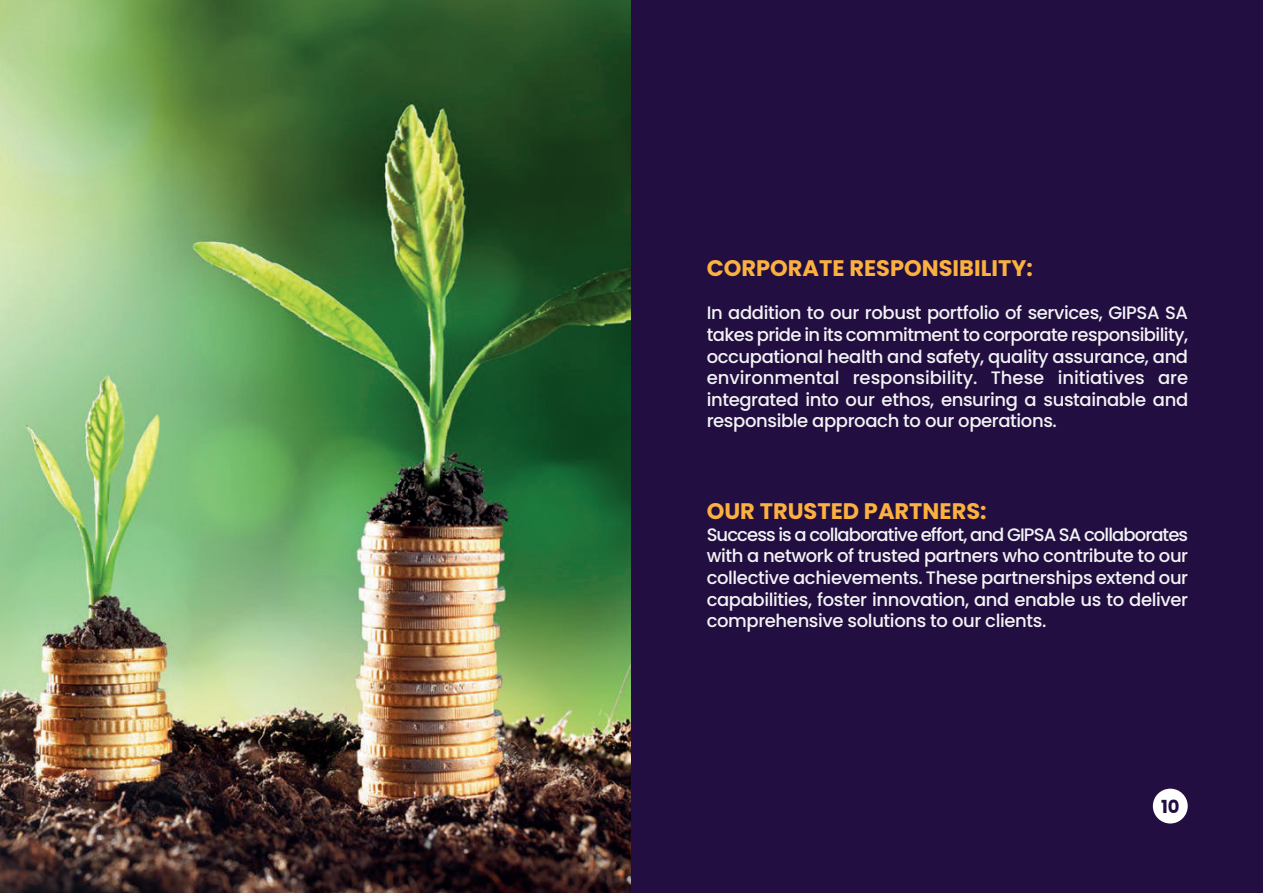
<style>
.page{position:relative;width:1263px;height:893px;background:#fff}
.page>*{position:absolute;margin:0;border:0;box-sizing:border-box;transform-origin:0 0}
.t1{font:700 22.5px "Poppins";color:#fbb03f}
.t2{font:500 18px/21.6px "Poppins";letter-spacing:-.02em;color:#f2f3f4;text-align:justify}
.t3{font:700 18px "Poppins";color:#220e40}
</style>
<div class="page">
<img style="left:0;top:0;width:631px;height:893px">
<div style="left:631px;top:0;width:632px;height:893px;background:#220e40"></div>
<div style="left:1153px;top:789px;width:35px;height:34px;background:#fff;border-radius:50%"></div>
<p class="t1" style="left:707px;top:255px;width:328px">CORPORATE RESPONSIBILITY:</p>
<p class="t2" style="left:707px;top:302px;width:483px">In addition to our robust portfolio of services, GIPSA SA takes pride in its commitment to corporate responsibility, occupational health and safety, quality assurance, and environmental responsibility. These initiatives are integrated into our ethos, ensuring a sustainable and responsible approach to our operations.</p>
<p class="t1" style="left:707px;top:498px;width:281px">OUR TRUSTED PARTNERS:</p>
<p class="t2" style="left:707px;top:524px;width:483px">Success is a collaborative effort, and GIPSA SA collaborates with a network of trusted partners who contribute to our collective achievements. These partnerships extend our capabilities, foster innovation, and enable us to deliver comprehensive solutions to our clients.</p>
<p class="t3" style="left:1161px;top:796px;width:20px">10</p>
</div>
